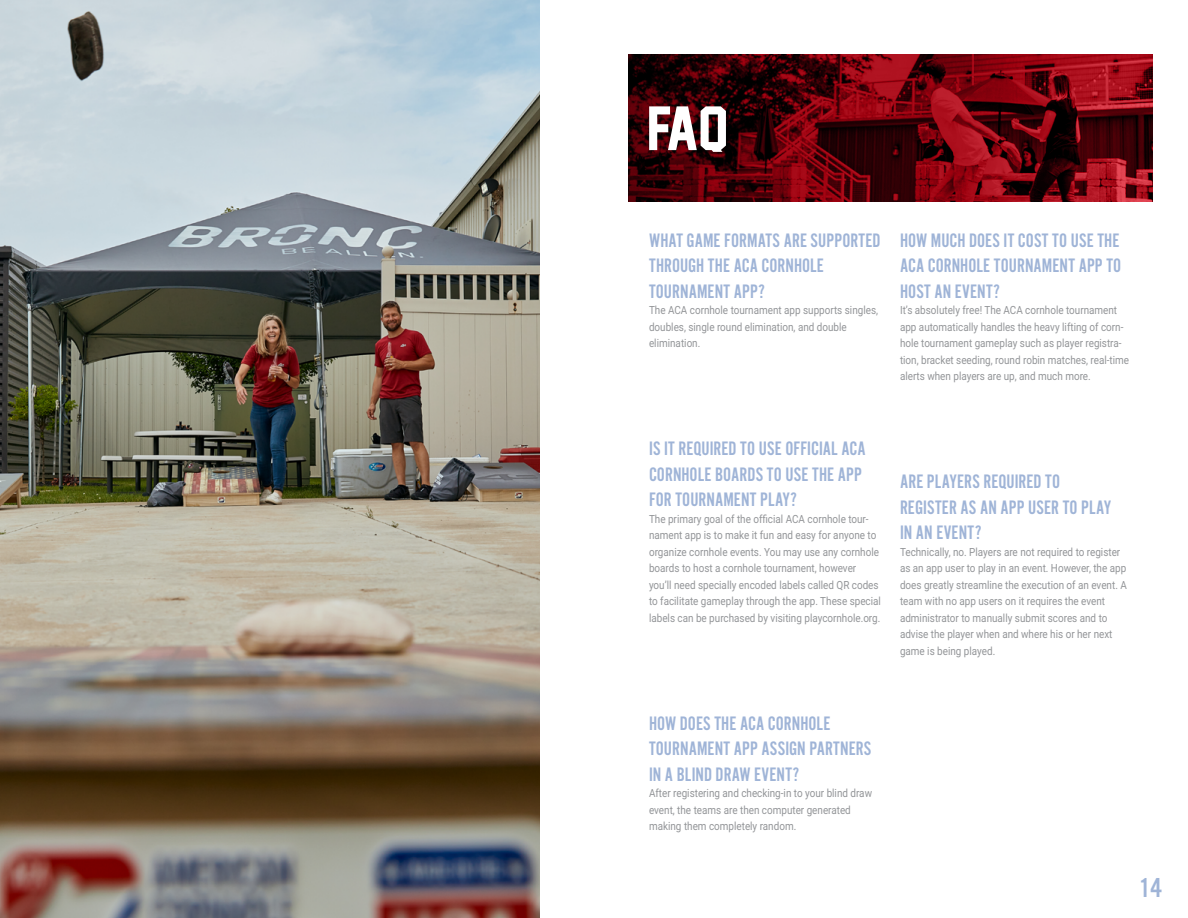
<style>
.page{position:relative;width:1188px;height:918px;background:#fff}
.page>*{position:absolute;margin:0;border:0;box-sizing:border-box;transform-origin:0 0}
.t1{font:57px "Jersey M54";color:#fff}
.t2{font:28.5px "Alternate Got No 3 D";color:#9fb4d7}
.t3{font:20.25px/25.5px "Alternate Got No 2 D";letter-spacing:.005em;color:#9fb4d7}
.t4{font:11.25px/16.5px "Roboto";color:#939598;scale:.88 1}
</style>
<div class="page">
<svg style="left:629px;top:54px;width:524px;height:147px"></svg>
<img style="left:0;top:0;width:540px;height:918px">
<h1 class="t1" style="left:647px;top:97px;width:82px">FAQ</h1>
<h3 class="t3" style="left:649px;top:228px;width:233px">WHAT GAME FORMATS ARE SUPPORTED<br>THROUGH THE ACA CORNHOLE<br>TOURNAMENT APP?</h3>
<p class="t4" style="left:649px;top:302px;width:262px">The ACA cornhole tournament app supports singles, doubles, single round elimination, and double elimination.</p>
<h3 class="t3" style="left:900px;top:228px;width:223px;text-align:justify">HOW MUCH DOES IT COST TO USE THE ACA CORNHOLE TOURNAMENT APP TO HOST AN EVENT?</h3>
<p class="t4" style="left:900px;top:302px;width:262px">It’s absolutely free! The ACA cornhole tournament app automatically handles the heavy lifting of corn&shy;hole tournament gameplay such as player registra&shy;tion, bracket seeding, round robin matches, real-time alerts when players are up, and much more.</p>
<h3 class="t3" style="left:649px;top:436px;width:218px">IS IT REQUIRED TO USE OFFICIAL ACA<br>CORNHOLE BOARDS TO USE THE APP<br>FOR TOURNAMENT PLAY?</h3>
<p class="t4" style="left:649px;top:510px;width:265px">The primary goal of the official ACA cornhole tour&shy;nament app is to make it fun and easy for anyone to organize cornhole events. You may use any cornhole boards to host a cornhole tournament, however you’ll need specially encoded labels called QR codes to facilitate gameplay through the app. These special labels can be purchased by visiting playcornhole.org.</p>
<h3 class="t3" style="left:900px;top:469px;width:213px">ARE PLAYERS REQUIRED TO<br>REGISTER AS AN APP USER TO PLAY<br>IN AN EVENT?</h3>
<p class="t4" style="left:900px;top:543px;width:259px">Technically, no. Players are not required to register as an app user to play in an event. However, the app does greatly streamline the execution of an event. A team with no app users on it requires the event administrator to manually submit scores and to advise the player when and where his or her next game is being played.</p>
<h3 class="t3" style="left:649px;top:711px;width:224px">HOW DOES THE ACA CORNHOLE<br>TOURNAMENT APP ASSIGN PARTNERS<br>IN A BLIND DRAW EVENT?</h3>
<p class="t4" style="left:649px;top:785px;width:255px">After registering and checking-in to your blind draw event, the teams are then computer generated making them completely random.</p>
<h2 class="t2" style="left:1139px;top:873px;width:25px">14</h2>
</div>
